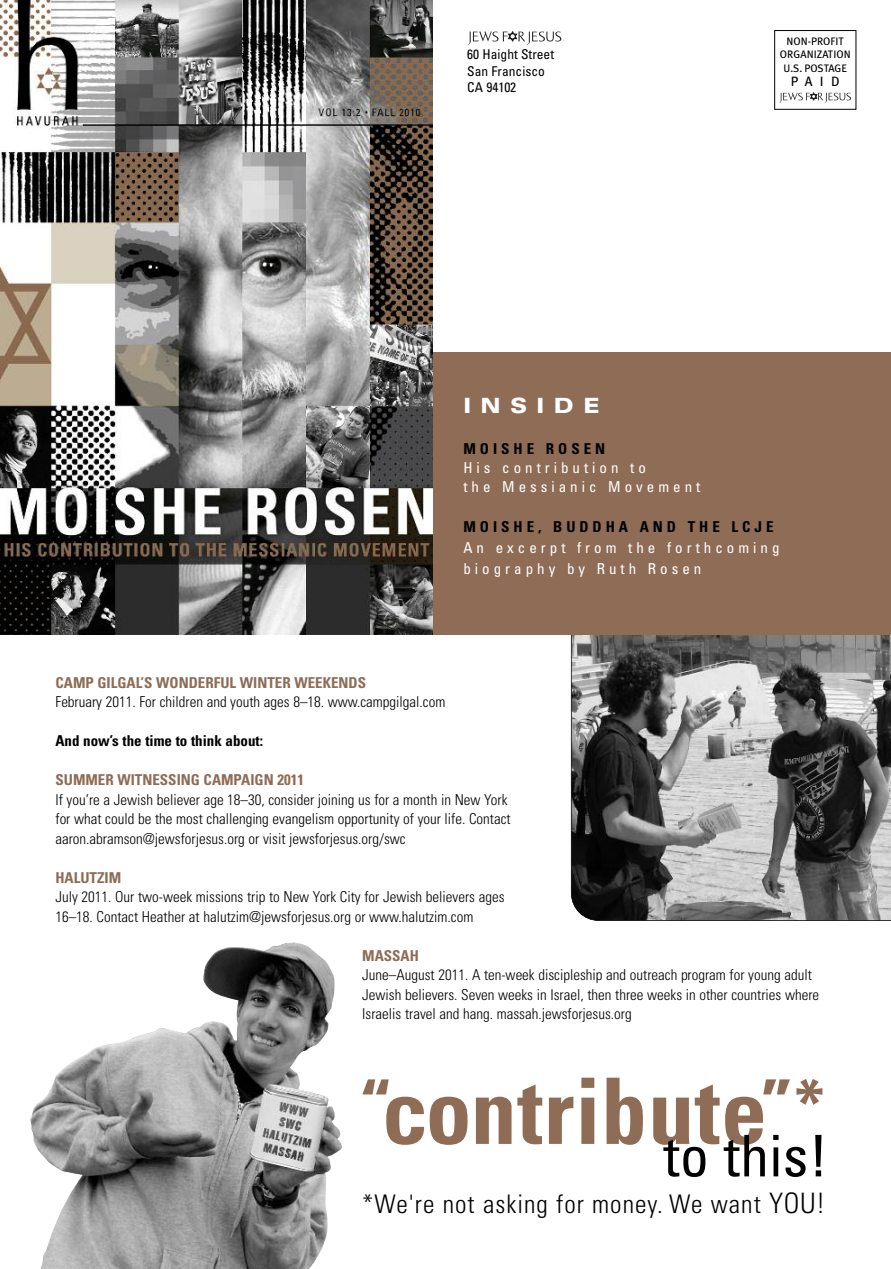
<style>
.page{position:relative;width:891px;height:1269px;background:#fff}
.page>*{position:absolute;margin:0;border:0;box-sizing:border-box;transform-origin:0 0}
.t1{font:700 condensed 91.8px "Univers";letter-spacing:.01em;color:#8e6c55}
.t2{font:condensed 57.45px "Univers";letter-spacing:.01em;color:#000}
.t3{font:300 condensed 25.65px "Univers";letter-spacing:.04em;color:#000}
.t4{font:900 expanded 21px "Univers";letter-spacing:.445em;color:#fff}
.t5{font:300 condensed 15px/19.5px "Univers";color:#000}
.t6{font:condensed 15px/19.2px "Univers";letter-spacing:.265em;color:#fff}
.t7{font:700 condensed 15px "Univers";color:#8e6c55}
.t8{font:700 condensed 15px "Univers";letter-spacing:.265em;color:#000}
.t9{font:700 condensed 15px "Univers";color:#000}
.t10{font:13.65px "Meta Plus";color:#000}
.t11{font:condensed 13.5px/16.5px "Univers";color:#000}
.t12{font:10.8px/13.6px "Meta Plus";color:#000;text-align:center}
.s1{font-size:76.5px}
.s2{font-size:28.2px}
</style>
<div class="page">
<img style="left:30px;top:943px;width:312px;height:326px">
<svg style="left:571px;top:635px;width:320px;height:286px;background:#727272"></svg>
<div style="left:432px;top:341px;width:459px;height:294px;background:#8e6c55"></div>
<div style="left:432px;top:0;width:459px;height:352px;background:#fff"></div>
<svg style="left:468px;top:31px;width:96px;height:14px"></svg>
<div style="left:774px;top:30px;width:82px;height:80px;border:1px solid #000"></div>
<svg style="left:779px;top:93px;width:72px;height:10px"></svg>
<img style="left:0;top:0;width:432px;height:635px">
<p class="t11" style="left:467px;top:47px;width:88px">60 Haight Street<br>San Francisco<br>CA 94102</p>
<h3 class="t4" style="left:463px;top:397px;width:138px">INSIDE</h3>
<p class="t12" style="left:780px;top:34px;width:72px">NON-PROFIT<br>ORGANIZATION<br>U.S. POSTAGE</p>
<p class="t10" style="left:791px;top:73px;width:51px">PAID</p>
<p class="t8" style="left:463px;top:443px;width:143px">MOISHE ROSEN</p>
<p class="t6" style="left:463px;top:459px;width:238px">His contribution to<br>the Messianic Movement</p>
<p class="t8" style="left:463px;top:521px;width:312px">MOISHE, BUDDHA AND THE LCJE</p>
<p class="t6" style="left:463px;top:538px;width:318px;line-height:21px">An excerpt from the forthcoming biography by Ruth Rosen</p>
<p class="t7" style="left:56px;top:677px;width:312px">CAMP GILGAL’S WONDERFUL WINTER WEEKENDS</p>
<p class="t5" style="left:56px;top:694px;width:391px">February 2011. For children and youth ages 8–18. www.campgilgal.com</p>
<p class="t9" style="left:55px;top:736px;width:209px">And now’s the time to think about:</p>
<p class="t7" style="left:55px;top:775px;width:250px">SUMMER WITNESSING CAMPAIGN 2011</p>
<p class="t5" style="left:55px;top:791px;width:457px">If you’re a Jewish believer age 18–30, consider joining us for a month in New York for what could be the most challenging evangelism opportunity of your life. Contact aaron.abramson@jewsforjesus.org or visit jewsforjesus.org/swc</p>
<p class="t7" style="left:55px;top:872px;width:67px">HALUTZIM</p>
<p class="t5" style="left:55px;top:889px;width:451px">July 2011. Our two-week missions trip to New York City for Jewish believers ages<br>16–18. Contact Heather at halutzim@jewsforjesus.org or www.halutzim.com</p>
<p class="t7" style="left:362px;top:950px;width:58px">MASSAH</p>
<p class="t5" style="left:362px;top:967px;width:458px">June–August 2011. A ten-week discipleship and outreach program for young adult<br>Jewish believers. Seven weeks in Israel, then three weeks in other countries where<br>Israelis travel and hang. massah.jewsforjesus.org</p>
<h1 class="t1" style="left:359px;top:1078px;width:467px"><span class="s1">“</span>contribute<span class="s1">”</span><sup>*</sup></h1>
<h2 class="t2" style="left:664px;top:1135px;width:166px">to this!</h2>
<h3 class="t3" style="left:362px;top:1195px;width:464px">*We're not asking for money. We want <span class="s2">YOU!</span></h3>
</div>
